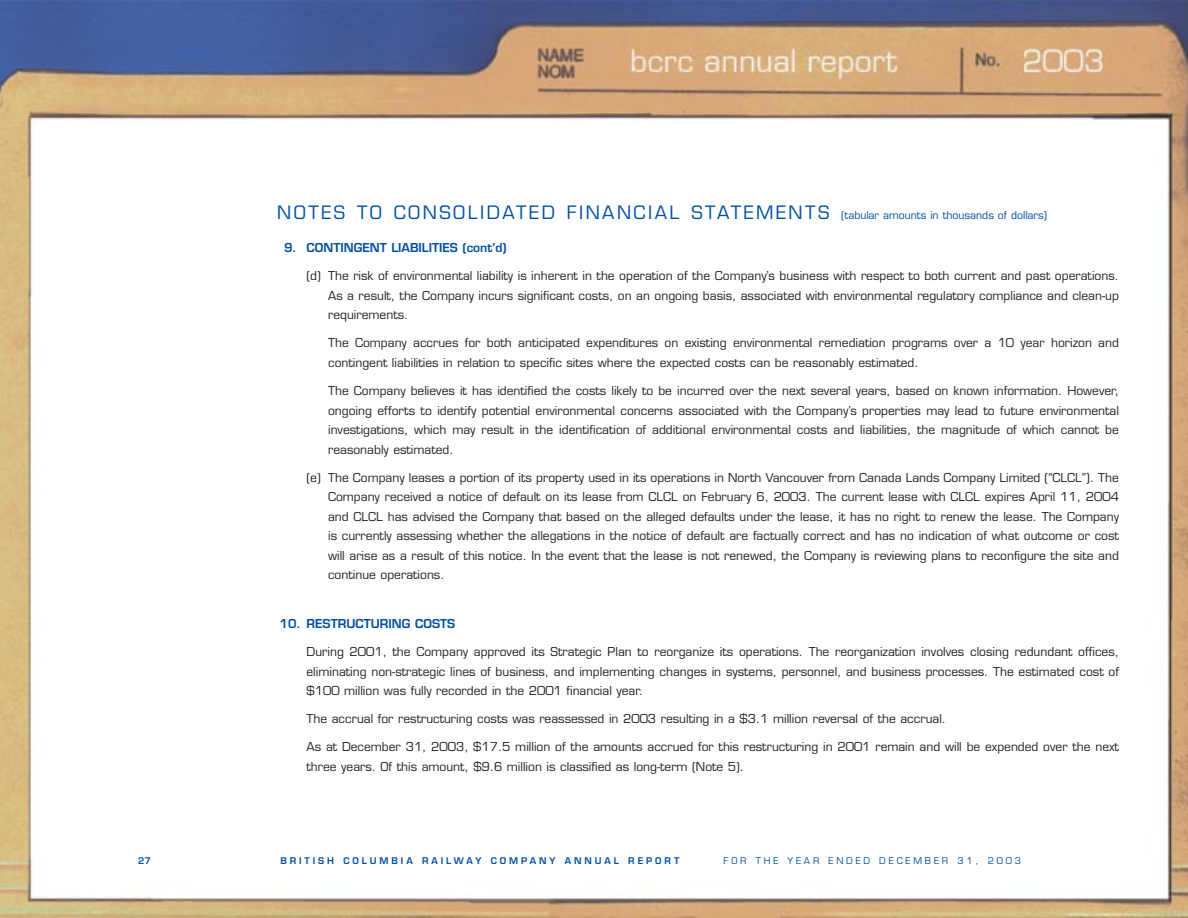
<style>
.page{position:relative;width:1188px;height:918px;background:#fff}
.page>*{position:absolute;margin:0;border:0;box-sizing:border-box;transform-origin:0 0}
.t1{font:18px "Eurostile";letter-spacing:.14em;color:#004fa3}
.t2{font:12px/19.5px "Eurostile";color:#231f1f;text-align:justify}
.t3{font:600 12px "Eurostile";color:#004fa3}
.t4{font:600 9px "Eurostile";letter-spacing:.325em;color:#004fa3}
.t5{font:9px "Eurostile";letter-spacing:.315em;color:#004fa3}
.s1{font-size:10.5px}
</style>
<div class="page">
<img style="left:0;top:0;width:1188px;height:918px">
<p class="t4" style="left:138px;top:857px;width:14px">27</p>
<h1 class="t1" style="left:277px;top:205px;width:771px">NOTES TO CONSOLIDATED FINANCIAL STATEMENTS <span class="s1">(tabular amounts in thousands of dollars)</span></h1>
<p class="t3" style="left:284px;top:243px;width:224px">9. CONTINGENT LIABILITIES (cont’d)</p>
<p class="t2" style="left:328px;top:267px;width:792px;text-indent:-22px">(d) The risk of environmental liability is inherent in the operation of the Company’s business with respect to both current and past operations.<br>As a result, the Company incurs significant costs, on an ongoing basis, associated with environmental regulatory compliance and clean-up requirements.</p>
<p class="t2" style="left:328px;top:335px;width:792px">The Company accrues for both anticipated expenditures on existing environmental remediation programs over a 10 year horizon and contingent liabilities in relation to specific sites where the expected costs can be reasonably estimated.</p>
<p class="t2" style="left:328px;top:382px;width:792px">The Company believes it has identified the costs likely to be incurred over the next several years, based on known information. However, ongoing efforts to identify potential environmental concerns associated with the Company’s properties may lead to future environmental investigations, which may result in the identification of additional environmental costs and liabilities, the magnitude of which cannot be reasonably estimated.</p>
<p class="t2" style="left:328px;top:469px;width:792px;text-indent:-22px">(e) The Company leases a portion of its property used in its operations in North Vancouver from Canada Lands Company Limited (“CLCL”). The Company received a notice of default on its lease from CLCL on February 6, 2003. The current lease with CLCL expires April 11, 2004 and CLCL has advised the Company that based on the alleged defaults under the lease, it has no right to renew the lease. The Company is currently assessing whether the allegations in the notice of default are factually correct and has no indication of what outcome or cost will arise as a result of this notice. In the event that the lease is not renewed, the Company is reviewing plans to reconfigure the site and continue operations.</p>
<p class="t3" style="left:280px;top:619px;width:177px">10. RESTRUCTURING COSTS</p>
<p class="t2" style="left:307px;top:643px;width:814px">During 2001, the Company approved its Strategic Plan to reorganize its operations. The reorganization involves closing redundant offices, eliminating non-strategic lines of business, and implementing changes in systems, personnel, and business processes. The estimated cost of $100 million was fully recorded in the 2001 financial year.</p>
<p class="t2" style="left:307px;top:710px;width:641px">The accrual for restructuring costs was reassessed in 2003 resulting in a $3.1 million reversal of the accrual.</p>
<p class="t2" style="left:307px;top:739px;width:814px">As at December 31, 2003, $17.5 million of the amounts accrued for this restructuring in 2001 remain and will be expended over the next three years. Of this amount, $9.6 million is classified as long-term (Note 5).</p>
<p class="t4" style="left:280px;top:857px;width:400px">BRITISH COLUMBIA RAILWAY COMPANY ANNUAL REPORT</p>
<p class="t5" style="left:724px;top:857px;width:299px">FOR THE YEAR ENDED DECEMBER 31, 2003</p>
</div>
